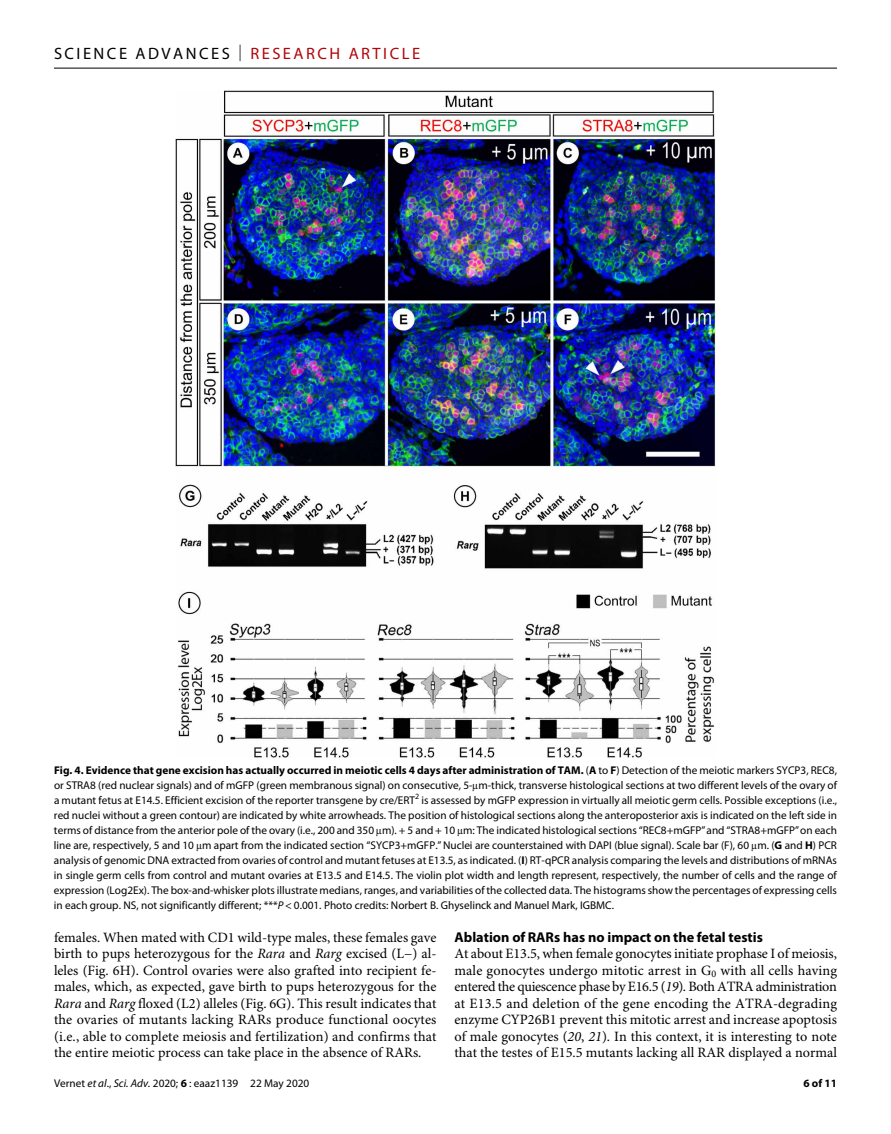
<style>
.page{position:relative;width:891px;height:1134px;background:#fff}
.page>*{position:absolute;margin:0;border:0;box-sizing:border-box;transform-origin:0 0}
.t1{font:16.5px "Myriad Pro";letter-spacing:.15em;color:#000}
.t2{font:14.25px/16.5px "Minion Pro";color:#000;text-align:justify}
.t3{font:700 14.25px "Myriad Pro";color:#000}
.t4{font:11.25px/15px "Myriad Pro";color:#000;text-align:justify}
.t5{font:700 11.25px "Myriad Pro";color:#000}
.s1{font-weight:300}
.s2{color:#b10508}
.s3{font-weight:700}
.s4{font-style:italic}
</style>
<div class="page">
<hr style="left:54px;top:68px;width:783px;height:1px;background:#000">
<img style="left:176px;top:90px;width:540px;height:668px">
<h1 class="t1" style="left:54px;top:40px;width:368px">SCIENCE ADVANCES <span class="s1">|</span> <span class="s2">RESEARCH ARTICLE</span></h1>
<p class="t4" style="left:54px;top:763px;width:785px"><span class="s3">Fig. 4. Evidence that gene excision has actually occurred in meiotic cells 4 days after administration of TAM.</span> (<span class="s3">A</span> to <span class="s3">F</span>) Detection of the meiotic markers SYCP3, REC8, or STRA8 (red nuclear signals) and of mGFP (green membranous signal) on consecutive, 5- m-thick, transverse histological sections at two different levels of the ovary of a mutant fetus at E14.5. Efficient excision of the reporter transgene by cre/ERT<sup>2</sup> is assessed by mGFP expression in virtually all meiotic germ cells. Possible exceptions (i.e., red nuclei without a green contour) are indicated by white arrowheads. The position of histological sections along the anteroposterior axis is indicated on the left side in terms of distance from the anterior pole of the ovary (i.e., 200 and 350 m). + 5 and + 10 m: The indicated histological sections “REC8+mGFP” and “STRA8+mGFP” on each line are, respectively, 5 and 10 m apart from the indicated section “SYCP3+mGFP.” Nuclei are counterstained with DAPI (blue signal). Scale bar (F), 60 m. (<span class="s3">G</span> and <span class="s3">H</span>) PCR analysis of genomic DNA extracted from ovaries of control and mutant fetuses at E13.5, as indicated. (<span class="s3">I</span>) RT-qPCR analysis comparing the levels and distributions of mRNAs in single germ cells from control and mutant ovaries at E13.5 and E14.5. The violin plot width and length represent, respectively, the number of cells and the range of expression (Log2Ex). The box-and-whisker plots illustrate medians, ranges, and variabilities of the collected data. The histograms show the percentages of expressing cells in each group. NS, not significantly different; ***<span class="s4">P</span> &lt; 0.001. Photo credits: Norbert B. Ghyselinck and Manuel Mark, IGBMC.</p>
<p class="t2" style="left:54px;top:930px;width:384px">females. When mated with CD1 wild-type males, these females gave birth to pups heterozygous for the <span class="s4">Rara</span> and <span class="s4">Rarg</span> excised (L−) al&shy;leles (Fig. 6H). Control ovaries were also grafted into recipient fe&shy;males, which, as expected, gave birth to pups heterozygous for the <span class="s4">Rara</span> and <span class="s4">Rarg</span> floxed (L2) alleles (Fig. 6G). This result indicates that the ovaries of mutants lacking RARs produce functional oocytes (i.e., able to complete meiosis and fertilization) and confirms that the entire meiotic process can take place in the absence of RARs.</p>
<p class="t3" style="left:454px;top:925px;width:310px">Ablation of RARs has no impact on the fetal testis</p>
<p class="t2" style="left:454px;top:947px;width:384px">At about E13.5, when female gonocytes initiate prophase I of meiosis, male gonocytes undergo mitotic arrest in G<sub>0</sub> with all cells having entered the quiescence phase by E16.5 (<span class="s4">19</span>). Both ATRA administration at E13.5 and deletion of the gene encoding the ATRA-degrading enzyme CYP26B1 prevent this mitotic arrest and increase apoptosis of male gonocytes (<span class="s4">20</span>, <span class="s4">21</span>). In this context, it is interesting to note that the testes of E15.5 mutants lacking all RAR displayed a normal</p>
<p class="t4" style="left:54px;top:1076px;width:257px">Vernet <span class="s4">et al</span>., <span class="s4">Sci. Adv.</span> 2020; <span class="s3">6</span> : eaaz1139 22 May 2020</p>
<p class="t5" style="left:803px;top:1074px;width:35px">6 of 11</p>
</div>
